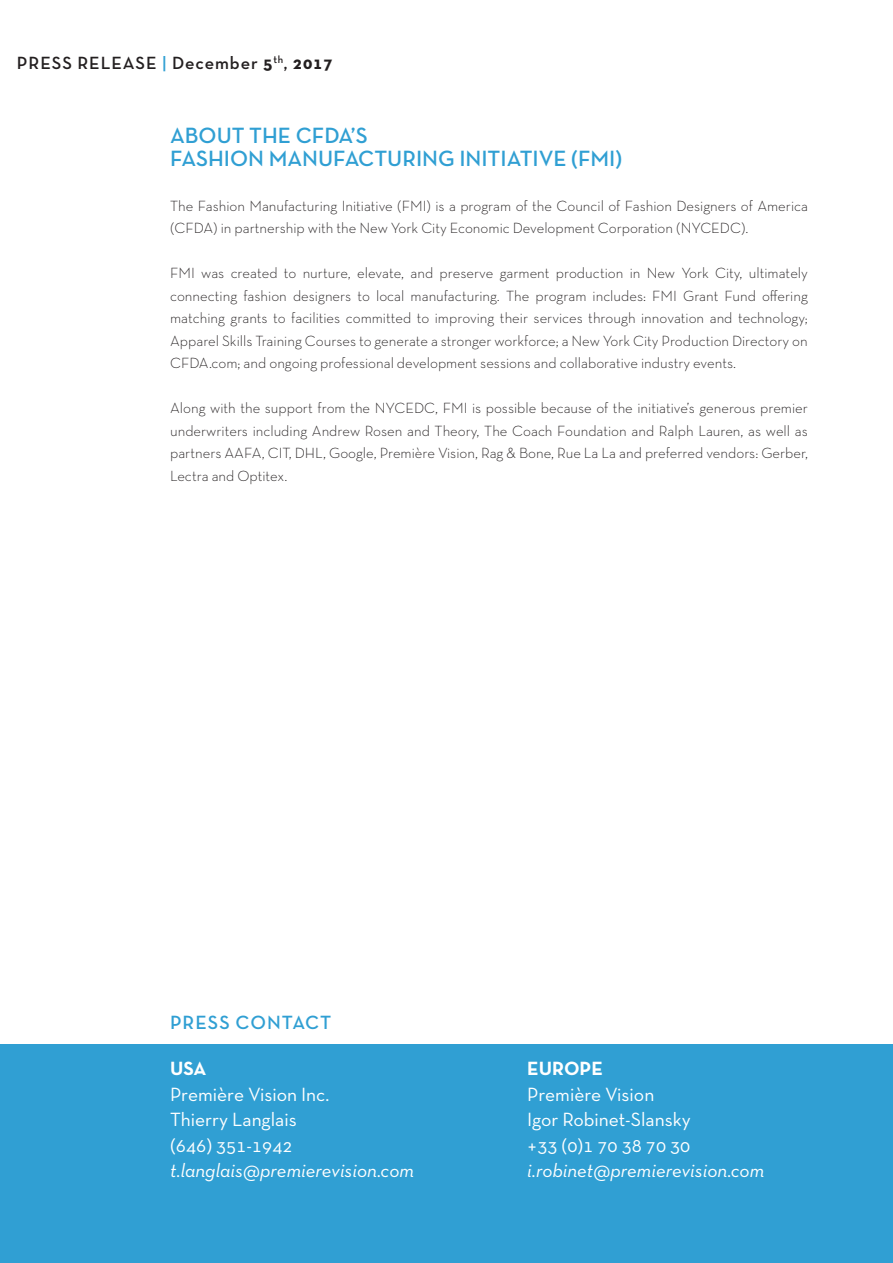
<style>
.page{position:relative;width:893px;height:1263px;background:#fff}
.page>*{position:absolute;margin:0;border:0;box-sizing:border-box;transform-origin:0 0}
.t1{font:600 22.5px "Neutra Text TF";color:#309fd3}
.t2{font:19.5px "Neutra Text TF";color:#fff}
.t3{font:italic 19.5px "Neutra Text TF";color:#fff}
.t4{font:600 19.5px "Neutra Text TF";letter-spacing:.05em;color:#309fd3}
.t5{font:700 19.5px "Neutra Text TF";color:#fff}
.t6{font:600 18px "Neutra Text TF";letter-spacing:.05em;color:#231f20}
.t7{font:300 15px/22.5px "Neutra Text TF";color:#231f20;text-align:justify}
.s1{color:#309fd3}
.s2{font-weight:700}
</style>
<div class="page">
<div style="left:0;top:1044px;width:893px;height:219px;background:#309fd3"></div>
<p class="t6" style="left:17px;top:52px;width:317px">PRESS RELEASE <span class="s1">|</span> December <span class="s2">5</span><sup>th</sup>, <span class="s2">2017</span></p>
<p class="t1" style="left:170px;top:122px;width:199px">ABOUT THE CFDA’S</p>
<p class="t1" style="left:170px;top:144px;width:454px">FASHION MANUFACTURING INITIATIVE (FMI)</p>
<p class="t7" style="left:170px;top:194px;width:639px">The Fashion Manufacturing Initiative (FMI) is a program of the Council of Fashion Designers of America (CFDA) in partnership with the New York City Economic Development Corporation (NYCEDC).</p>
<p class="t7" style="left:170px;top:262px;width:639px">FMI was created to nurture, elevate, and preserve garment production in New York City, ultimately connecting fashion designers to local manufacturing. The program includes: FMI Grant Fund offering matching grants to facilities committed to improving their services through innovation and technology; Apparel Skills Training Courses to generate a stronger workforce; a New York City Production Directory on CFDA.com; and ongoing professional development sessions and collaborative industry events.</p>
<p class="t7" style="left:170px;top:397px;width:639px">Along with the support from the NYCEDC, FMI is possible because of the initiative’s generous premier underwriters including Andrew Rosen and Theory, The Coach Foundation and Ralph Lauren, as well as partners AAFA, CIT, DHL, Google, Première Vision, Rag &amp; Bone, Rue La La and preferred vendors: Gerber, Lectra and Optitex.</p>
<p class="t4" style="left:170px;top:1010px;width:163px">PRESS CONTACT</p>
<p class="t5" style="left:170px;top:1056px;width:38px">USA</p>
<p class="t2" style="left:170px;top:1082px;width:161px">Première Vision Inc.</p>
<p class="t2" style="left:170px;top:1107px;width:128px">Thierry Langlais</p>
<p class="t2" style="left:170px;top:1133px;width:124px">(646) 351-1942</p>
<p class="t3" style="left:170px;top:1158px;width:245px">t.langlais@premierevision.com</p>
<p class="t5" style="left:527px;top:1056px;width:77px">EUROPE</p>
<p class="t2" style="left:527px;top:1082px;width:129px">Première Vision</p>
<p class="t2" style="left:527px;top:1107px;width:165px">Igor Robinet-Slansky</p>
<p class="t2" style="left:527px;top:1133px;width:165px">+33 (0)1 70 38 70 30</p>
<p class="t3" style="left:527px;top:1158px;width:238px">i.robinet@premierevision.com</p>
</div>
